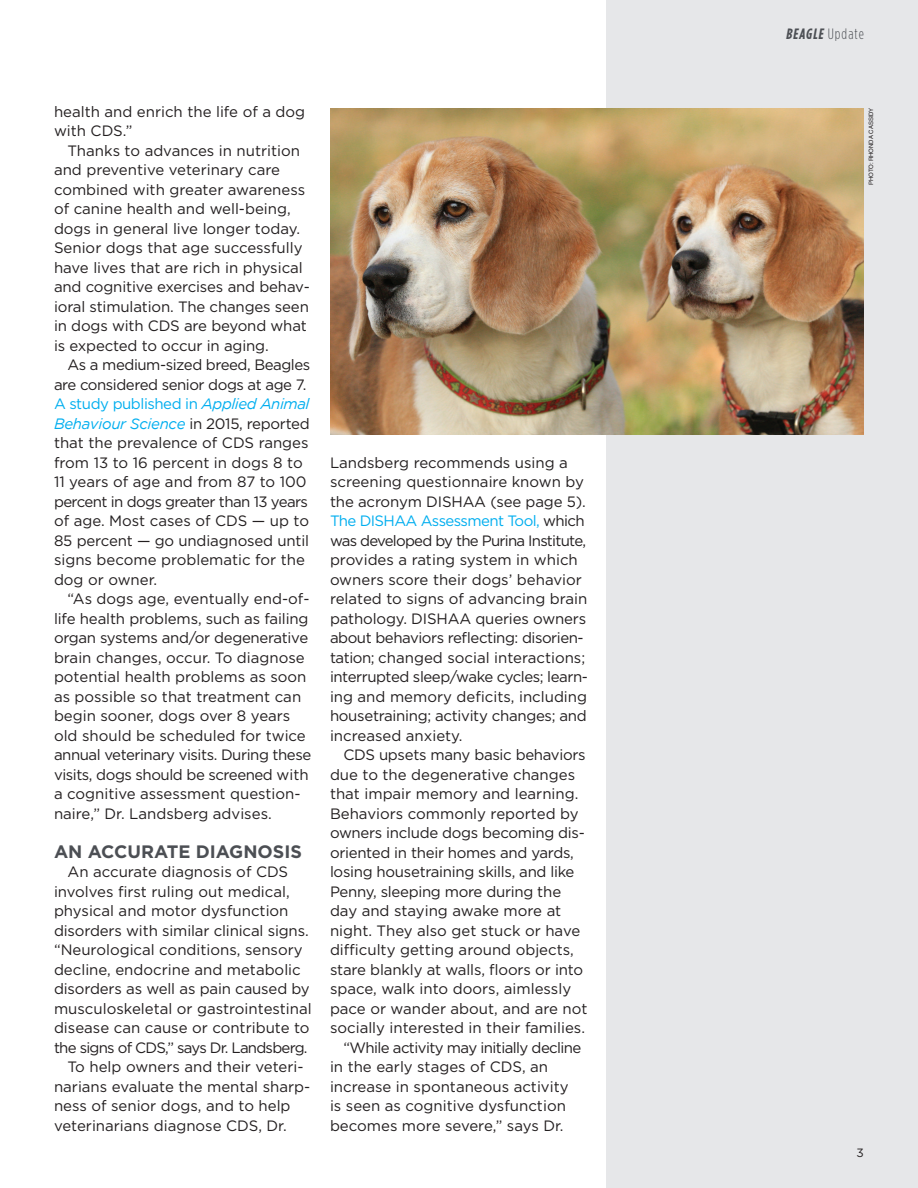
<style>
.page{position:relative;width:918px;height:1188px;background:#fff}
.page>*{position:absolute;margin:0;border:0;box-sizing:border-box;transform-origin:0 0}
.subhd{font:700 18px "Gotham";color:#4c4f54}
.body{font:15px/19.5px "Gotham";color:#231f20}
.t1{font:italic 700 15px "Gotham Condensed";color:#4c4f54}
.t2{font:12px "Gotham";color:#231f20}
.t3{font:6px "Helvetica";color:#231f20}
.s1{color:#00aeef}
.s2{font-style:italic;color:#00aeef}
.s3{font-weight:300;font-style:normal}
</style>
<div class="page">
<div style="left:606px;top:0;width:312px;height:1188px;background:#e6e7e9"></div>
<img style="left:330px;top:108px;width:534px;height:326px">
<p class="body" style="left:54px;top:102px;width:253px">health and enrich the life of a dog with CDS.”</p>
<p class="body" style="left:54px;top:141px;width:257px;text-indent:14px">Thanks to advances in nutrition and preventive veterinary care combined with greater awareness of canine health and well-being, dogs in general live longer today.<br>Senior dogs that age successfully have lives that are rich in physical and cognitive exercises and behav&shy;ioral stimulation. The changes seen in dogs with CDS are beyond what is expected to occur in aging.</p>
<p class="body" style="left:54px;top:355px;width:258px;text-indent:14px">As a medium-sized breed, Beagles are considered senior dogs at age 7.<br><span class="s1">A study published in</span> <span class="s2">Applied Animal<br>Behaviour Science</span> in 2015, reported that the prevalence of CDS ranges from 13 to 16 percent in dogs 8 to<br>11 years of age and from 87 to 100 percent in dogs greater than 13 years of age. Most cases of CDS — up to<br>85 percent — go undiagnosed until signs become problematic for the dog or owner.</p>
<p class="body" style="left:54px;top:589px;width:259px;text-indent:14px">“As dogs age, eventually end-of&shy;life health problems, such as failing organ systems and/or degenerative brain changes, occur. To diagnose potential health problems as soon as possible so that treatment can begin sooner, dogs over 8 years old should be scheduled for twice annual veterinary visits. During these visits, dogs should be screened with a cognitive assessment question&shy;naire,” Dr. Landsberg advises.</p>
<p class="subhd" style="left:54px;top:841px;width:249px">AN ACCURATE DIAGNOSIS</p>
<p class="body" style="left:54px;top:862px;width:259px;text-indent:14px">An accurate diagnosis of CDS involves first ruling out medical, physical and motor dysfunction disorders with similar clinical signs. “Neurological conditions, sensory decline, endocrine and metabolic disorders as well as pain caused by musculoskeletal or gastrointestinal disease can cause or contribute to the signs of CDS,” says Dr. Landsberg.</p>
<p class="body" style="left:54px;top:1057px;width:258px;text-indent:14px">To help owners and their veteri&shy;narians evaluate the mental sharp&shy;ness of senior dogs, and to help veterinarians diagnose CDS, Dr.</p>
<p class="body" style="left:330px;top:452px;width:260px">Landsberg recommends using a screening questionnaire known by the acronym DISHAA (see page 5).<br><span class="s1">The DISHAA Assessment Tool,</span> which was developed by the Purina Institute, provides a rating system in which owners score their dogs’ behavior related to signs of advancing brain pathology. DISHAA queries owners about behaviors reflecting: disorien&shy;tation; changed social interactions; interrupted sleep/wake cycles; learn&shy;ing and memory deficits, including housetraining; activity changes; and increased anxiety.</p>
<p class="body" style="left:330px;top:745px;width:259px;text-indent:14px">CDS upsets many basic behaviors due to the degenerative changes that impair memory and learning.<br>Behaviors commonly reported by owners include dogs becoming dis&shy;oriented in their homes and yards, losing housetraining skills, and like Penny, sleeping more during the day and staying awake more at night. They also get stuck or have difficulty getting around objects, stare blankly at walls, floors or into space, walk into doors, aimlessly pace or wander about, and are not socially interested in their families.</p>
<p class="body" style="left:330px;top:1037px;width:253px;text-indent:14px">“While activity may initially decline in the early stages of CDS, an increase in spontaneous activity is seen as cognitive dysfunction becomes more severe,” says Dr.</p>
<p class="t1" style="left:786px;top:25px;width:80px">BEAGLE <span class="s3">Update</span></p>
<p class="t3" style="left:868px;top:185px;width:79px;rotate:-90deg">PHOTO: RHONDA CASSIDY</p>
<p class="t2" style="left:857px;top:1145px;width:9px">3</p>
</div>
